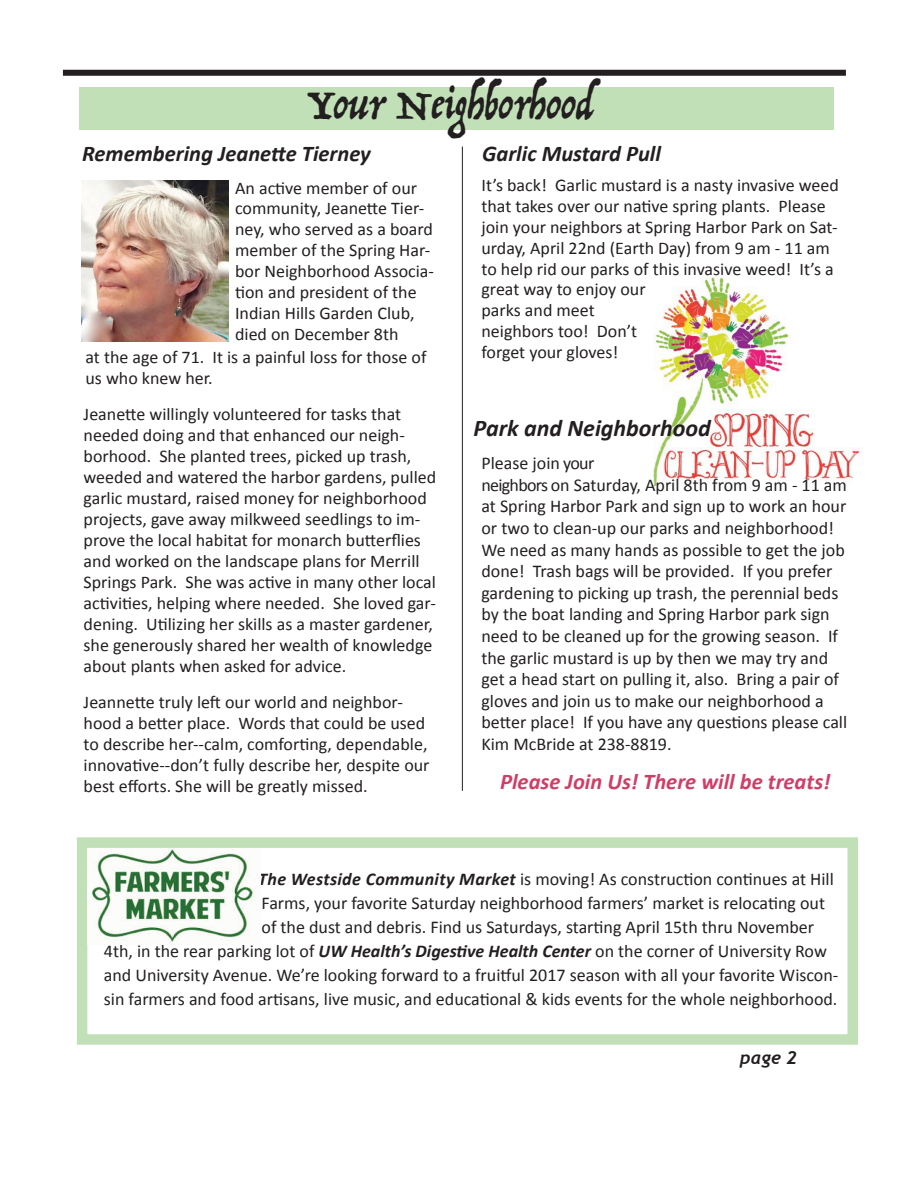
<style>
.page{position:relative;width:918px;height:1188px;background:#fff}
.page>*{position:absolute;margin:0;border:0;box-sizing:border-box;transform-origin:0 0}
.t1{font:45px "Trattatello";color:#231f20}
.t2{font:italic 700 24px "Calibri";color:#231f20}
.t3{font:italic 700 22.5px "Calibri";color:#231f20}
.t4{font:italic 700 22.5px "Calibri";color:#d03e67}
.t5{font:18px/21.6px "Calibri";color:#231f20}
.t6{font:italic 700 18px "Trebuchet";color:#231f20}
.t7{font:17.85px/21px "Calibri";color:#231f20}
.s1{font-weight:700;font-style:italic}
</style>
<div class="page">
<div style="left:79px;top:88px;width:755px;height:42px;background:#c1e0b8"></div>
<img style="left:653px;top:278px;width:208px;height:207px">
<div style="left:63px;top:70px;width:783px;height:6px;background:#231f20"></div>
<hr style="left:462px;top:147px;width:1px;height:644px;background:#231f20">
<div style="left:77px;top:837px;width:781px;height:208px;border:10px solid #c1e0b8"></div>
<img style="left:87px;top:849px;width:168px;height:96px">
<img style="left:82px;top:180px;width:146px;height:162px">
<h1 class="t1" style="left:307px;top:76px;width:287px">Your Neighborhood</h1>
<p class="t3" style="left:82px;top:139px;width:290px">Remembering Jeanette Tierney</p>
<p class="t3" style="left:482px;top:139px;width:180px">Garlic Mustard Pull</p>
<p class="t7" style="left:235px;top:177px;width:200px">An active member of our community, Jeanette Tier&shy;ney, who served as a board member of the Spring Har&shy;bor Neighborhood Associa&shy;tion and president of the<br>Indian Hills Garden Club, died on December 8th</p>
<p class="t7" style="left:86px;top:347px;width:343px">at the age of 71. It is a painful loss for those of us who knew her.</p>
<p class="t7" style="left:84px;top:404px;width:354px">Jeanette willingly volunteered for tasks that needed doing and that enhanced our neigh&shy;borhood. She planted trees, picked up trash, weeded and watered the harbor gardens, pulled garlic mustard, raised money for neighborhood projects, gave away milkweed seedlings to im&shy;prove the local habitat for monarch butterflies and worked on the landscape plans for Merrill Springs Park. She was active in many other local activities, helping where needed. She loved gar&shy;dening. Utilizing her skills as a master gardener, she generously shared her wealth of knowledge about plants when asked for advice.</p>
<p class="t7" style="left:84px;top:691px;width:347px">Jeannette truly left our world and neighbor&shy;hood a better place. Words that could be used to describe her--calm, comforting, dependable, innovative--don’t fully describe her, despite our best efforts. She will be greatly missed.</p>
<p class="t7" style="left:482px;top:175px;width:359px">It’s back! Garlic mustard is a nasty invasive weed that takes over our native spring plants. Please join your neighbors at Spring Harbor Park on Sat&shy;urday, April 22nd (Earth Day) from 9 am - 11 am to help rid our parks of this invasive weed! It’s a great way to enjoy our<br>parks and meet<br>neighbors too! Don’t<br>forget your gloves!</p>
<h2 class="t2" style="left:474px;top:413px;width:239px">Park and Neighborhood</h2>
<p class="t5" style="left:482px;top:452px;width:367px">Please join your<br>neighbors on Saturday, April 8th from 9 am - 11 am at Spring Harbor Park and sign up to work an hour or two to clean-up our parks and neighborhood!<br>We need as many hands as possible to get the job done! Trash bags will be provided. If you prefer gardening to picking up trash, the perennial beds by the boat landing and Spring Harbor park sign need to be cleaned up for the growing season. If the garlic mustard is up by then we may try and get a head start on pulling it, also. Bring a pair of gloves and join us to make our neighborhood a better place! If you have any questions please call Kim McBride at 238-8819.</p>
<p class="t4" style="left:500px;top:767px;width:332px">Please Join Us! There will be treats!</p>
<p class="t5" style="left:258px;top:869px;width:577px"><span class="s1">The Westside Community Market</span> is moving! As construction continues at Hill</p>
<p class="t5" style="left:262px;top:893px;width:565px">Farms, your favorite Saturday neighborhood farmers’ market is relocating out</p>
<p class="t5" style="left:262px;top:917px;width:554px">of the dust and debris. Find us Saturdays, starting April 15th thru November</p>
<p class="t5" style="left:104px;top:941px;width:725px">4th, in the rear parking lot of <span class="s1">UW Health’s Digestive Health Center</span> on the corner of University Row</p>
<p class="t5" style="left:104px;top:965px;width:736px">and University Avenue. We’re looking forward to a fruitful 2017 season with all your favorite Wiscon-</p>
<p class="t5" style="left:104px;top:989px;width:735px">sin farmers and food artisans, live music, and educational &amp; kids events for the whole neighborhood.</p>
<p class="t6" style="left:740px;top:1046px;width:58px">page 2</p>
</div>
